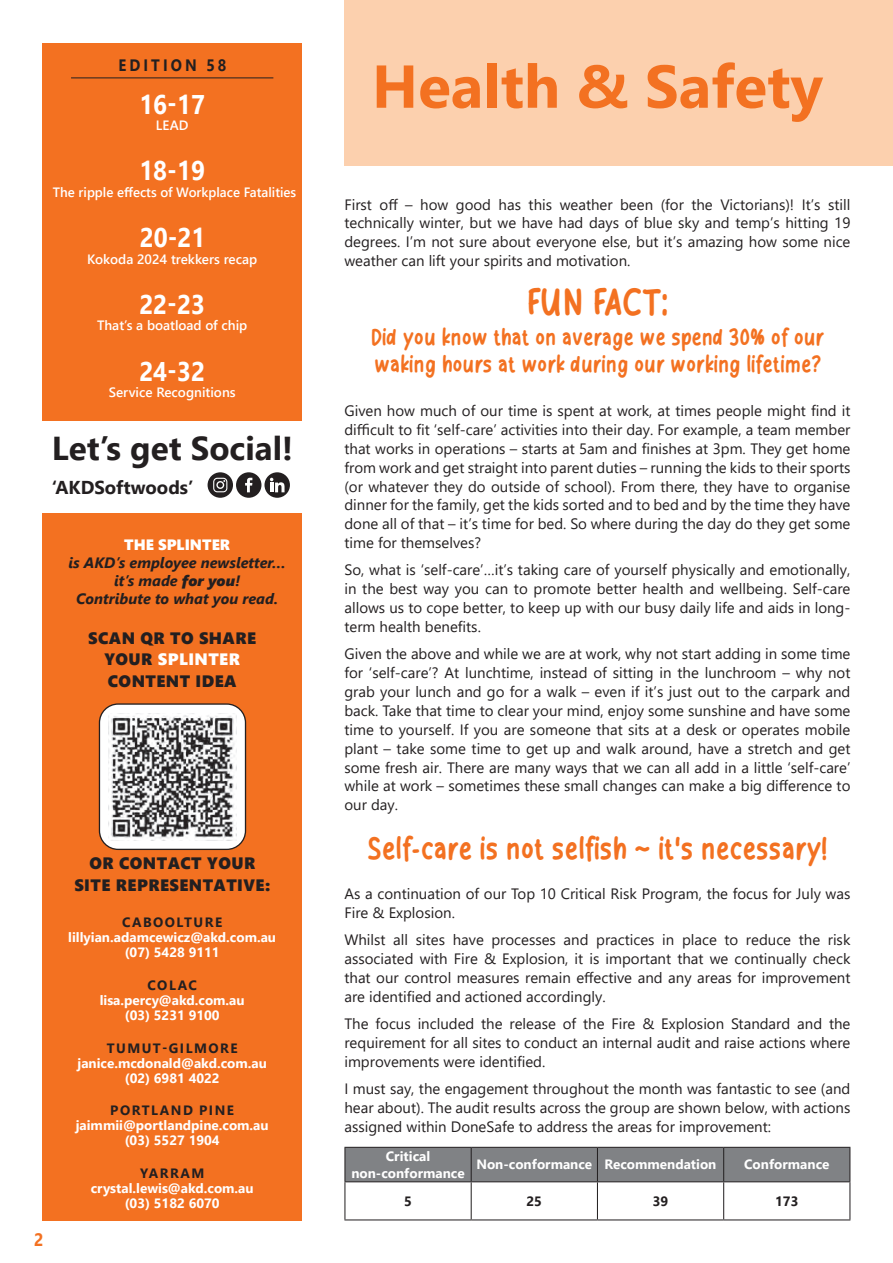
<style>
.page{position:relative;width:893px;height:1263px;background:#fff}
.page>*{position:absolute;margin:0;border:0;box-sizing:border-box;transform-origin:0 0}
.t1{font:700 60.3px "Segoe UI";color:#f37121}
.BODY{font:37.5px "Cheese Burger";color:#f37121}
.t2{font:700 33.15px "Segoe UI";color:#231f20}
.BODY-2{font:30px "Cheese Burger";color:#f37121}
.t3{font:700 27px "Segoe UI";color:#fff;scale:.9 1}
.BODY-3{font:22.5px/26.4px "Cheese Burger";color:#f37121}
.t4{font:700 18.6px "Segoe UI";color:#231f20}
.t5{font:700 18px "Segoe UI";color:#f37121;scale:.9 1}
.t6{font:16.5px/21.8px "Segoe UI Black";letter-spacing:.025em;color:#231f20;text-align:center}
.t7{font:700 16.5px "Segoe UI";letter-spacing:.21em;color:#231f20;scale:.9 1}
.BODY-4{font:15px/18.9px "Segoe UI";color:#231f20;text-align:justify}
.BODY-5{font:italic 700 15px/18px "Segoe UI";color:#231f20;text-align:center}
.BODY-6{font:700 13.5px/15px "Segoe UI";color:#fff;text-align:center}
.t8{font:600 13.5px "Segoe UI";color:#fff}
.BODY-7{font:700 13.5px "Segoe UI";color:#231f20}
.s1{font-family:"Segoe UI Black";font-weight:400;font-style:normal;color:#fff}
.s2{font-family:"Segoe UI Black";font-weight:400}
.s3{color:#fff}
.s4{color:#231f20}
</style>
<div class="page">
<div style="left:43px;top:43px;width:259px;height:1177px;background:#f37121"></div>
<hr style="left:71px;top:78px;width:202px;height:1px;background:#231f20">
<div style="left:30px;top:421px;width:285px;height:92px;background:#fff"></div>
<svg style="left:208px;top:472px;width:25px;height:26px"></svg>
<svg style="left:213px;top:478px;width:14px;height:14px"></svg>
<svg style="left:264px;top:472px;width:26px;height:26px"></svg>
<svg style="left:270px;top:478px;width:15px;height:14px"></svg>
<div style="left:236px;top:472px;width:25px;height:26px;background:#231f20;border-radius:50%"></div>
<svg style="left:245px;top:478px;width:7px;height:14px"></svg>
<div style="left:99px;top:704px;width:146px;height:145px;background:#fff;border-radius:19px"></div>
<img style="left:109px;top:713px;width:126px;height:127px">
<div style="left:99px;top:703px;width:147px;height:147px;border:1px solid #231f20;border-radius:19px"></div>
<div style="left:344px;top:0;width:549px;height:165px;background:#fcd0ae"></div>
<div style="left:345px;top:1148px;width:504px;height:33px;background:#808285"></div>
<hr style="left:344px;top:1147px;width:127px;height:1px;background:#231f20">
<hr style="left:344px;top:1148px;width:1px;height:33px;background:#231f20">
<hr style="left:471px;top:1147px;width:126px;height:1px;background:#231f20">
<hr style="left:471px;top:1148px;width:1px;height:33px;background:#231f20">
<hr style="left:597px;top:1147px;width:127px;height:1px;background:#231f20">
<hr style="left:597px;top:1148px;width:1px;height:33px;background:#231f20">
<hr style="left:724px;top:1147px;width:126px;height:1px;background:#231f20">
<hr style="left:723px;top:1148px;width:1px;height:33px;background:#231f20">
<hr style="left:849px;top:1148px;width:1px;height:33px;background:#231f20">
<hr style="left:344px;top:1181px;width:127px;height:1px;background:#231f20">
<hr style="left:344px;top:1182px;width:1px;height:37px;background:#231f20">
<hr style="left:471px;top:1181px;width:126px;height:1px;background:#231f20">
<hr style="left:471px;top:1182px;width:1px;height:37px;background:#231f20">
<hr style="left:597px;top:1181px;width:127px;height:1px;background:#231f20">
<hr style="left:597px;top:1182px;width:1px;height:37px;background:#231f20">
<hr style="left:724px;top:1181px;width:126px;height:1px;background:#231f20">
<hr style="left:723px;top:1182px;width:1px;height:37px;background:#231f20">
<hr style="left:849px;top:1182px;width:1px;height:37px;background:#231f20">
<hr style="left:344px;top:1219px;width:127px;height:1px;background:#231f20">
<hr style="left:471px;top:1219px;width:126px;height:1px;background:#231f20">
<hr style="left:597px;top:1219px;width:127px;height:1px;background:#231f20">
<hr style="left:724px;top:1219px;width:126px;height:1px;background:#231f20">
<p class="t7" style="left:118px;top:49px;width:121px">EDITION 58</p>
<p class="t3" style="left:139px;top:79px;width:75px">16-17</p>
<p class="t8" style="left:156px;top:113px;width:34px">LEAD</p>
<p class="t3" style="left:139px;top:145px;width:75px">18-19</p>
<p class="t8" style="left:53px;top:179px;width:245px">The ripple effects of Workplace Fatalities</p>
<p class="t3" style="left:140px;top:212px;width:75px">20-21</p>
<p class="t8" style="left:87px;top:246px;width:172px">Kokoda 2024 trekkers recap</p>
<p class="t3" style="left:139px;top:279px;width:75px">22-23</p>
<p class="t8" style="left:97px;top:313px;width:152px">That’s a boatload of chip</p>
<p class="t3" style="left:139px;top:346px;width:75px">24-32</p>
<p class="t8" style="left:109px;top:380px;width:128px">Service Recognitions</p>
<p class="t2" style="left:52px;top:417px;width:243px">Let’s get Social!</p>
<p class="t4" style="left:52px;top:470px;width:143px">‘AKDSoftwoods’</p>
<p class="BODY-5" style="left:68px;top:533px;width:219px"><span class="s1">THE SPLINTER<br></span>is AKD’s employee newsletter… it’s made <span class="s2">for you</span>!<br>Contribute to what you read.</p>
<p class="t6" style="left:88px;top:626px;width:169px">SCAN QR TO SHARE<br>YOUR <span class="s3">SPLINTER<br></span>CONTENT IDEA</p>
<p class="t5" style="left:34px;top:1222px;width:12px">2</p>
<p class="t6" style="left:74px;top:851px;width:197px">OR CONTACT YOUR<br>SITE REPRESENTATIVE:</p>
<p class="BODY-6" style="left:68px;top:913px;width:209px"><span class="s4">CABOOLTURE </span>lillyian.adamcewicz@akd.com.au (07) 5428 9111</p>
<p class="BODY-6" style="left:100px;top:976px;width:147px"><span class="s4">COLAC </span>lisa.percy@akd.com.au (03) 5231 9100</p>
<p class="BODY-6" style="left:78px;top:1039px;width:191px"><span class="s4">TUMUT-GILMORE </span>janice.mcdonald@akd.com.au (02) 6981 4022</p>
<p class="BODY-6" style="left:76px;top:1102px;width:194px"><span class="s4">PORTLAND PINE </span>jaimmii@portlandpine.com.au (03) 5527 1904</p>
<p class="BODY-6" style="left:91px;top:1165px;width:165px"><span class="s4">YARRAM </span>crystal.lewis@akd.com.au (03) 5182 6070</p>
<p class="t1" style="left:372px;top:29px;width:453px">Health &amp; Safety</p>
<p class="BODY-4" style="left:344px;top:193px;width:507px">First off – how good has this weather been (for the Victorians)! It’s still technically winter, but we have had days of blue sky and temp’s hitting 19 degrees. I’m not sure about everyone else, but it’s amazing how some nice weather can lift your spirits and motivation.</p>
<p class="BODY" style="left:527px;top:276px;width:143px">FUN FACT:</p>
<p class="BODY-3" style="left:371px;top:324px;width:455px">Did you know that on average we spend 30% of our waking hours at work during our working lifetime?</p>
<p class="BODY-4" style="left:344px;top:400px;width:507px">Given how much of our time is spent at work, at times people might find it difficult to fit ‘self-care’ activities into their day. For example, a team member that works in operations – starts at 5am and finishes at 3pm. They get home from work and get straight into parent duties – running the kids to their sports (or whatever they do outside of school). From there, they have to organise dinner for the family, get the kids sorted and to bed and by the time they have done all of that – it’s time for bed. So where during the day do they get some time for themselves?</p>
<p class="BODY-4" style="left:344px;top:559px;width:507px">So, what is ‘self-care’…it’s taking care of yourself physically and emotionally, in the best way you can to promote better health and wellbeing. Self-care allows us to cope better, to keep up with our busy daily life and aids in long&shy;term health benefits.</p>
<p class="BODY-4" style="left:344px;top:643px;width:507px">Given the above and while we are at work, why not start adding in some time for ‘self-care’? At lunchtime, instead of sitting in the lunchroom – why not grab your lunch and go for a walk – even if it’s just out to the carpark and back. Take that time to clear your mind, enjoy some sunshine and have some time to yourself. If you are someone that sits at a desk or operates mobile plant – take some time to get up and walk around, have a stretch and get some fresh air. There are many ways that we can all add in a little ‘self-care’ while at work – sometimes these small changes can make a big difference to our day.</p>
<p class="BODY-2" style="left:368px;top:828px;width:461px">Self-care is not selfish ~ it's necessary!</p>
<p class="BODY-4" style="left:344px;top:883px;width:507px">As a continuation of our Top 10 Critical Risk Program, the focus for July was<br>Fire &amp; Explosion.</p>
<p class="BODY-4" style="left:344px;top:929px;width:507px">Whilst all sites have processes and practices in place to reduce the risk associated with Fire &amp; Explosion, it is important that we continually check that our control measures remain effective and any areas for improvement are identified and actioned accordingly.</p>
<p class="BODY-4" style="left:344px;top:1013px;width:507px">The focus included the release of the Fire &amp; Explosion Standard and the requirement for all sites to conduct an internal audit and raise actions where improvements were identified.</p>
<p class="BODY-4" style="left:344px;top:1078px;width:507px">I must say, the engagement throughout the month was fantastic to see (and hear about). The audit results across the group are shown below, with actions assigned within DoneSafe to address the areas for improvement:</p>
<p class="BODY-6" style="left:351px;top:1147px;width:115px;line-height:16.2px">Critical non-conformance</p>
<p class="BODY-6" style="left:476px;top:1156px;width:117px">Non-conformance</p>
<p class="BODY-6" style="left:605px;top:1156px;width:113px">Recommendation</p>
<p class="BODY-6" style="left:744px;top:1156px;width:87px">Conformance</p>
<p class="BODY-7" style="left:404px;top:1188px;width:9px">5</p>
<p class="BODY-7" style="left:527px;top:1188px;width:17px">25</p>
<p class="BODY-7" style="left:653px;top:1188px;width:17px">39</p>
<p class="BODY-7" style="left:775px;top:1188px;width:25px">173</p>
</div>
